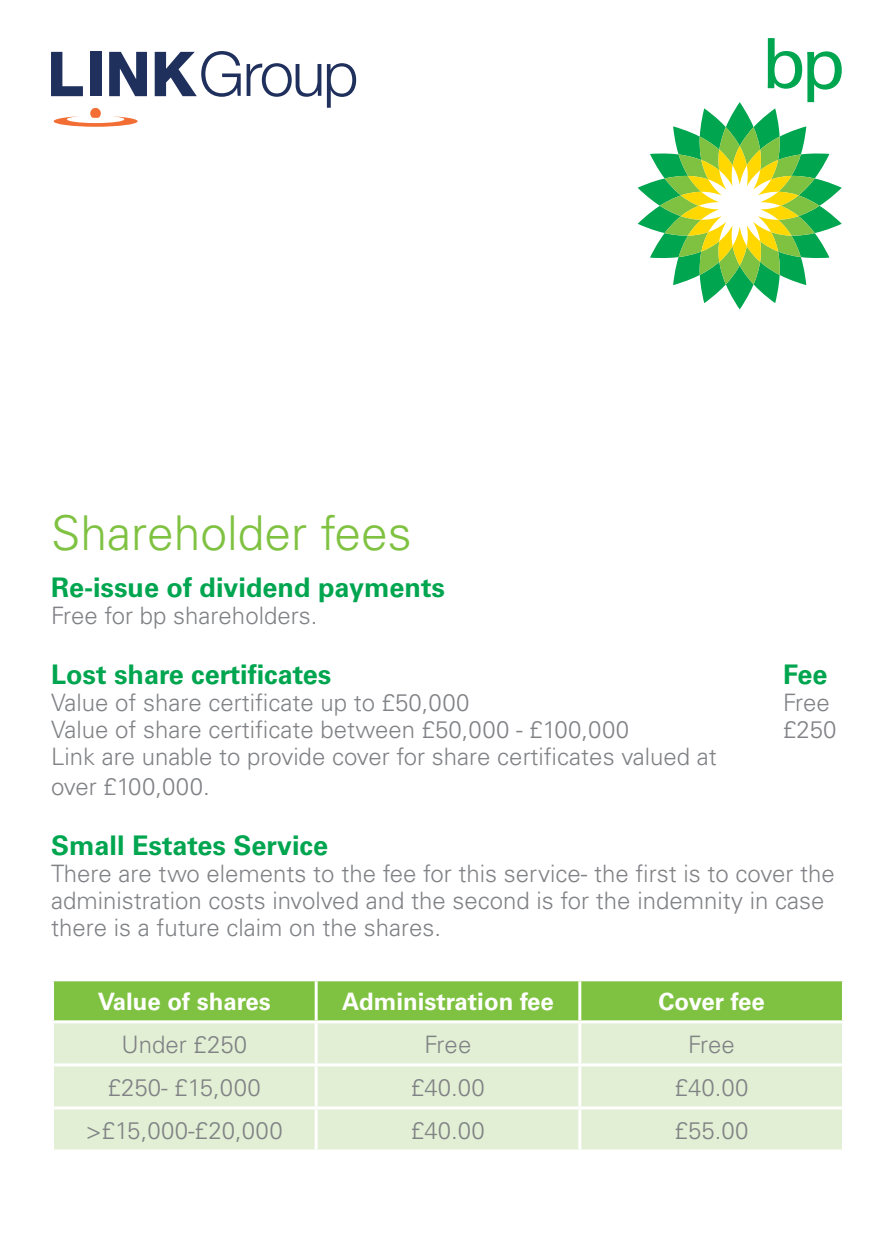
<style>
.page{position:relative;width:893px;height:1259px;background:#fff}
.page>*{position:absolute;margin:0;border:0;box-sizing:border-box;transform-origin:0 0}
.t1{font:300 48px "Univers LT";color:#7fc241}
.t2{font:700 27px "Univers LT";color:#00a54f}
.t3{font:300 24px/27px "Univers LT";color:#808285}
.t4{font:700 24px "Univers LT";color:#fff}
.t5{font:300 24px "Univers LT";letter-spacing:.02em;color:#808285}
</style>
<div class="page">
<div style="left:54px;top:981px;width:788px;height:39px;background:#7fc241"></div>
<div style="left:54px;top:1023px;width:788px;height:126px;background:#e2efd4"></div>
<hr style="left:315px;top:981px;width:3px;height:39px;background:#fff">
<hr style="left:578px;top:981px;width:3px;height:39px;background:#fff">
<hr style="left:315px;top:1023px;width:3px;height:40px;background:#fff">
<hr style="left:578px;top:1023px;width:3px;height:40px;background:#fff">
<hr style="left:51px;top:1063px;width:265px;height:3px;background:#fff">
<hr style="left:316px;top:1063px;width:264px;height:3px;background:#fff">
<hr style="left:315px;top:1066px;width:3px;height:40px;background:#fff">
<hr style="left:580px;top:1063px;width:265px;height:3px;background:#fff">
<hr style="left:578px;top:1066px;width:3px;height:40px;background:#fff">
<hr style="left:51px;top:1106px;width:265px;height:3px;background:#fff">
<hr style="left:316px;top:1106px;width:264px;height:3px;background:#fff">
<hr style="left:315px;top:1109px;width:3px;height:40px;background:#fff">
<hr style="left:580px;top:1106px;width:265px;height:3px;background:#fff">
<hr style="left:578px;top:1109px;width:3px;height:40px;background:#fff">
<svg style="left:638px;top:38px;width:204px;height:271px"></svg>
<svg style="left:51px;top:52px;width:32px;height:44px"></svg>
<div style="left:90px;top:52px;width:11px;height:44px;background:#20305d"></div>
<svg style="left:109px;top:52px;width:38px;height:44px"></svg>
<svg style="left:155px;top:51px;width:86px;height:46px"></svg>
<svg style="left:247px;top:63px;width:74px;height:34px"></svg>
<svg style="left:327px;top:63px;width:29px;height:45px"></svg>
<svg style="left:54px;top:108px;width:84px;height:19px"></svg>
<h1 class="t1" style="left:51px;top:504px;width:362px">Shareholder fees</h1>
<p class="t2" style="left:51px;top:572px;width:396px">Re-issue of dividend payments</p>
<p class="t3" style="left:51px;top:602px;width:268px">Free for bp shareholders.</p>
<p class="t2" style="left:51px;top:659px;width:282px">Lost share certificates</p>
<p class="t2" style="left:783px;top:659px;width:46px">Fee</p>
<p class="t3" style="left:51px;top:689px;width:420px">Value of share certificate up to £50,000</p>
<p class="t3" style="left:783px;top:689px;width:48px">Free</p>
<p class="t3" style="left:51px;top:716px;width:580px">Value of share certificate between £50,000 - £100,000</p>
<p class="t3" style="left:783px;top:716px;width:55px">£250</p>
<p class="t3" style="left:51px;top:742px;width:667px;line-height:30px">Link are unable to provide cover for share certificates valued at over £100,000.</p>
<p class="t2" style="left:51px;top:830px;width:279px">Small Estates Service</p>
<p class="t3" style="left:51px;top:860px;width:785px">There are two elements to the fee for this service- the first is to cover the administration costs involved and the second is for the indemnity in case there is a future claim on the shares.</p>
<p class="t4" style="left:98px;top:987px;width:175px">Value of shares</p>
<p class="t4" style="left:342px;top:987px;width:213px">Administration fee</p>
<p class="t4" style="left:659px;top:987px;width:108px">Cover fee</p>
<p class="t3" style="left:122px;top:1031px;width:127px">Under £250</p>
<p class="t3" style="left:425px;top:1031px;width:48px">Free</p>
<p class="t3" style="left:688px;top:1031px;width:48px">Free</p>
<p class="t3" style="left:108px;top:1074px;width:155px">£250- £15,000</p>
<p class="t3" style="left:411px;top:1074px;width:75px">£40.00</p>
<p class="t3" style="left:675px;top:1074px;width:75px">£40.00</p>
<p class="t5" style="left:86px;top:1116px;width:198px">&gt;£15,000-£20,000</p>
<p class="t3" style="left:411px;top:1117px;width:75px">£40.00</p>
<p class="t3" style="left:675px;top:1117px;width:75px">£55.00</p>
</div>
